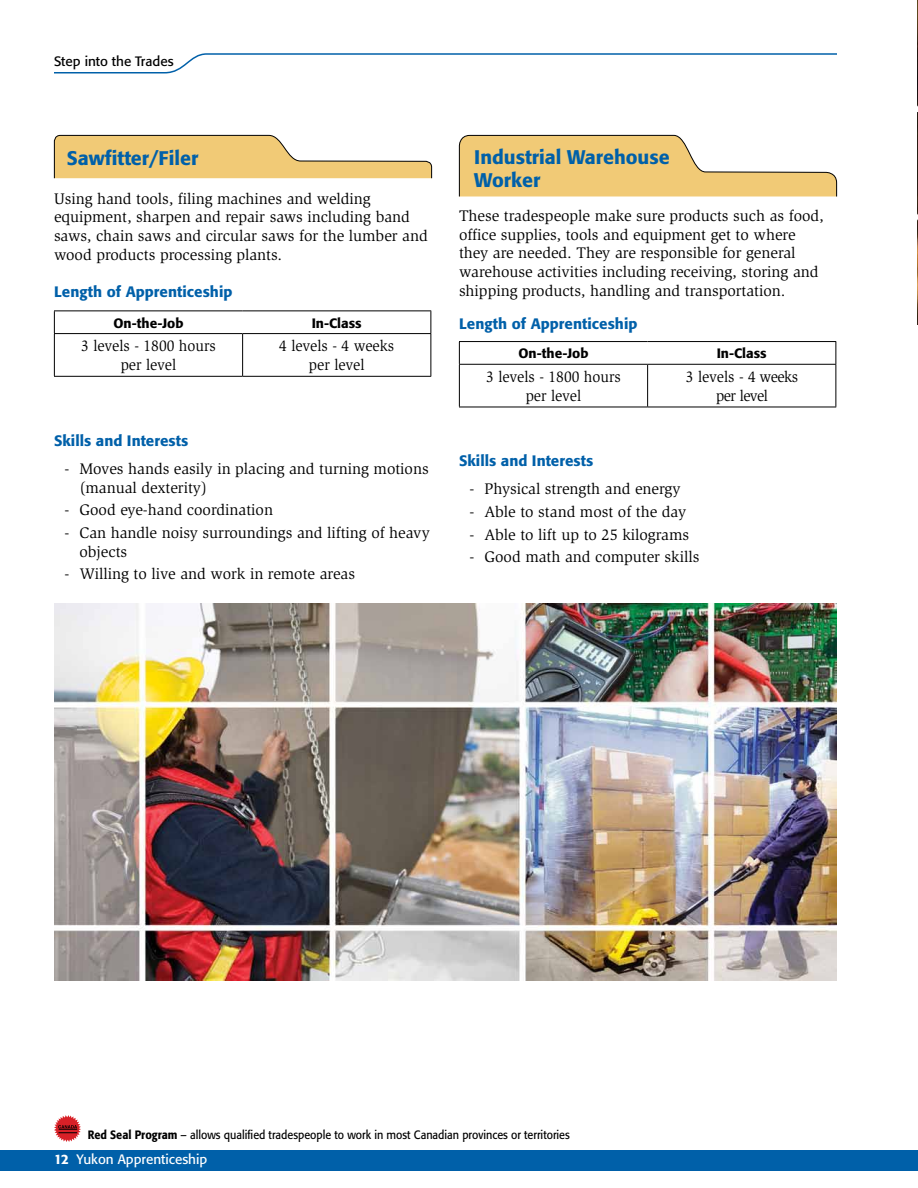
<style>
.page{position:relative;width:918px;height:1188px;background:#fff}
.page>*{position:absolute;margin:0;border:0;box-sizing:border-box;transform-origin:0 0}
.t1{font:500 19.5px/23.4px "Formata";color:#0060a9}
.t2{font:15.75px/18.9px "Slimbach";letter-spacing:-.005em;color:#000}
.t3{font:15.75px/18.9px "Slimbach";letter-spacing:-.005em;color:#000;text-align:center;scale:.95 1}
.t4{font:15.75px/18.9px "Slimbach";letter-spacing:-.03em;color:#000;text-align:center;scale:.95 1}
.t5{font:500 15px "Formata";letter-spacing:.005em;color:#0060a9}
.t6{font:500 13.5px "Formata";color:#000}
.t7{font:13.5px "Formata";color:#fff}
.t8{font:13.5px "Formata";color:#000}
.t9{font:12px "Formata";color:#000;scale:.9 1}
.s1{font-weight:500}
</style>
<div class="page">
<svg style="left:54px;top:1115px;width:27px;height:27px"></svg>
<svg style="left:459px;top:135px;width:378px;height:62px"></svg>
<svg style="left:54px;top:135px;width:378px;height:44px"></svg>
<svg style="left:54px;top:53px;width:783px;height:21px"></svg>
<div style="left:0;top:1151px;width:918px;height:20px;background:#0060a9"></div>
<img style="left:54px;top:603px;width:783px;height:378px">
<img style="left:917px;top:0;width:1px;height:324px">
<hr style="left:459px;top:341px;width:189px;height:1px;background:#000">
<svg style="left:459px;top:342px;width:1px;height:22px"></svg>
<hr style="left:648px;top:341px;width:188px;height:1px;background:#000">
<svg style="left:836px;top:342px;width:1px;height:22px"></svg>
<hr style="left:459px;top:364px;width:189px;height:1px;background:#000">
<hr style="left:459px;top:365px;width:1px;height:42px;background:#000">
<hr style="left:648px;top:364px;width:188px;height:1px;background:#000">
<hr style="left:836px;top:365px;width:1px;height:42px;background:#000">
<hr style="left:459px;top:407px;width:189px;height:1px;background:#000">
<hr style="left:648px;top:407px;width:188px;height:1px;background:#000">
<hr style="left:647px;top:365px;width:1px;height:42px;background:#000">
<hr style="left:54px;top:310px;width:189px;height:1px;background:#000">
<svg style="left:54px;top:311px;width:1px;height:22px"></svg>
<hr style="left:243px;top:310px;width:188px;height:1px;background:#000">
<svg style="left:430px;top:311px;width:1px;height:22px"></svg>
<hr style="left:54px;top:333px;width:189px;height:1px;background:#000">
<hr style="left:54px;top:334px;width:1px;height:42px;background:#000">
<hr style="left:243px;top:333px;width:188px;height:1px;background:#000">
<hr style="left:430px;top:334px;width:1px;height:42px;background:#000">
<hr style="left:54px;top:376px;width:189px;height:1px;background:#000">
<hr style="left:243px;top:376px;width:188px;height:1px;background:#000">
<hr style="left:242px;top:334px;width:1px;height:42px;background:#000">
<p class="t8" style="left:54px;top:53px;width:121px">Step into the Trades</p>
<p class="t1" style="left:67px;top:147px;width:133px">Sawfitter/Filer</p>
<p class="t2" style="left:54px;top:189px;width:375px">Using hand tools, filing machines and welding equipment, sharpen and repair saws including band saws, chain saws and circular saws for the lumber and wood products processing plants.</p>
<p class="t5" style="left:54px;top:282px;width:180px">Length of Apprenticeship</p>
<p class="t6" style="left:113px;top:315px;width:72px">On-the-Job</p>
<p class="t6" style="left:312px;top:315px;width:52px">In-Class</p>
<p class="t3" style="left:81px;top:337px;width:143px">3 levels - 1800 hours per level</p>
<p class="t3" style="left:279px;top:337px;width:122px">4 levels - 4 weeks per level</p>
<p class="t5" style="left:54px;top:431px;width:136px">Skills and Interests</p>
<p class="t2" style="left:79px;top:459px;width:351px;text-indent:-15px">- Moves hands easily in placing and turning motions (manual dexterity)</p>
<p class="t2" style="left:65px;top:501px;width:210px">- Good eye-hand coordination</p>
<p class="t2" style="left:79px;top:523px;width:352px;text-indent:-15px">- Can handle noisy surroundings and lifting of heavy objects</p>
<p class="t2" style="left:65px;top:565px;width:292px">- Willing to live and work in remote areas</p>
<p class="t1" style="left:474px;top:145px;width:197px">Industrial Warehouse<br>Worker</p>
<p class="t2" style="left:459px;top:206px;width:366px">These tradespeople make sure products such as food, office supplies, tools and equipment get to where they are needed. They are responsible for general warehouse activities including receiving, storing and shipping products, handling and transportation.</p>
<p class="t5" style="left:459px;top:315px;width:180px">Length of Apprenticeship</p>
<p class="t6" style="left:518px;top:345px;width:72px">On-the-Job</p>
<p class="t6" style="left:717px;top:345px;width:52px">In-Class</p>
<p class="t3" style="left:486px;top:367px;width:143px">3 levels - 1800 hours per level</p>
<p class="t4" style="left:686px;top:367px;width:120px">3 levels - 4 weeks per level</p>
<p class="t5" style="left:459px;top:452px;width:136px">Skills and Interests</p>
<p class="t2" style="left:470px;top:480px;width:213px">- Physical strength and energy</p>
<p class="t2" style="left:470px;top:502px;width:218px">- Able to stand most of the day</p>
<p class="t2" style="left:470px;top:525px;width:221px">- Able to lift up to 25 kilograms</p>
<p class="t2" style="left:470px;top:548px;width:231px">- Good math and computer skills</p>
<p class="t9" style="left:88px;top:1127px;width:537px"><span class="s1">Red Seal Program</span> – allows qualified tradespeople to work in most Canadian provinces or territories</p>
<p class="t7" style="left:54px;top:1151px;width:155px"><span class="s1">12</span> Yukon Apprenticeship</p>
</div>
